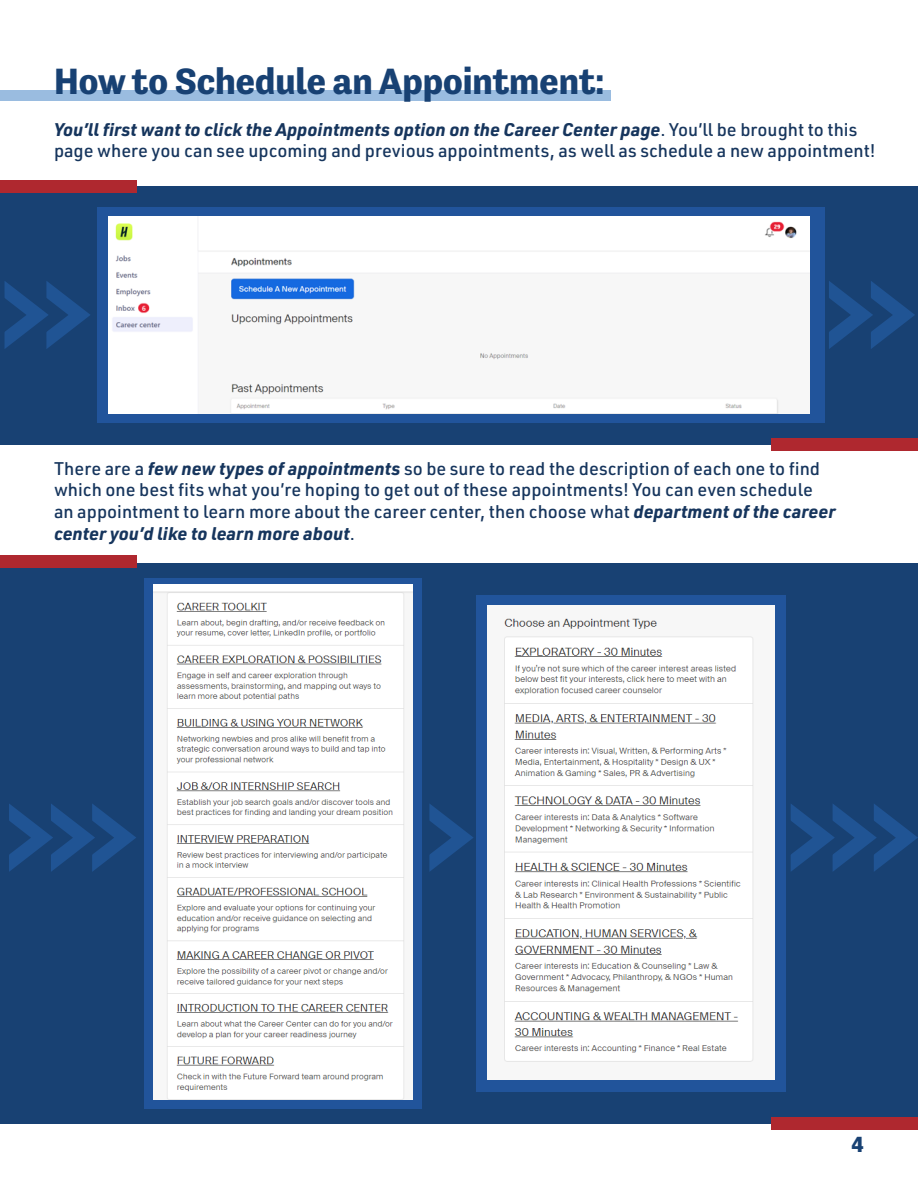
<style>
.page{position:relative;width:918px;height:1188px;background:#fff}
.page>*{position:absolute;margin:0;border:0;box-sizing:border-box;transform-origin:0 0}
.t1{font:700 37.5px "Tenso";color:#184173}
.t2{font:700 22.5px "Tenso";color:#184173}
.t3{font:500 18px/21.6px "URWDIN";color:#16355d}
.s1{font-weight:700;font-style:italic}
</style>
<div class="page">
<div style="left:0;top:563px;width:918px;height:561px;background:#184173"></div>
<div style="left:0;top:186px;width:918px;height:258px;background:#184173"></div>
<svg style="left:4px;top:281px;width:86px;height:68px"></svg>
<svg style="left:829px;top:281px;width:86px;height:68px"></svg>
<div style="left:0;top:90px;width:610px;height:10px;background:#9abce0"></div>
<svg style="left:97px;top:207px;width:727px;height:216px;background:#305fa1"></svg>
<div style="left:108px;top:217px;width:702px;height:196px;background:#f7f7f7"></div>
<svg style="left:145px;top:578px;width:277px;height:531px;background:#3765a4"></svg>
<img style="left:154px;top:585px;width:258px;height:514px">
<div style="left:476px;top:595px;width:310px;height:497px;background:#21549b"></div>
<img style="left:488px;top:606px;width:286px;height:474px">
<svg style="left:9px;top:804px;width:127px;height:68px"></svg>
<svg style="left:791px;top:804px;width:127px;height:68px"></svg>
<svg style="left:429px;top:804px;width:44px;height:68px"></svg>
<div style="left:771px;top:438px;width:147px;height:13px;background:#af282f"></div>
<div style="left:771px;top:1117px;width:147px;height:13px;background:#af282f"></div>
<div style="left:0;top:180px;width:136px;height:12px;background:#af282f"></div>
<div style="left:0;top:556px;width:136px;height:12px;background:#af282f"></div>
<h1 class="t1" style="left:54px;top:60px;width:552px">How to Schedule an Appointment:</h1>
<p class="t3" style="left:54px;top:118px;width:823px"><span class="s1">You’ll first want to click the Appointments option on the Career Center page</span>. You’ll be brought to this page where you can see upcoming and previous appointments, as well as schedule a new appointment!</p>
<p class="t3" style="left:54px;top:457px;width:783px">There are a <span class="s1">few new types of appointments</span> so be sure to read the description of each one to find which one best fits what you’re hoping to get out of these appointments! You can even schedule an appointment to learn more about the career center, then choose what <span class="s1">department of the career center you’d like to learn more about</span>.</p>
<p class="t2" style="left:851px;top:1132px;width:14px">4</p>
</div>
